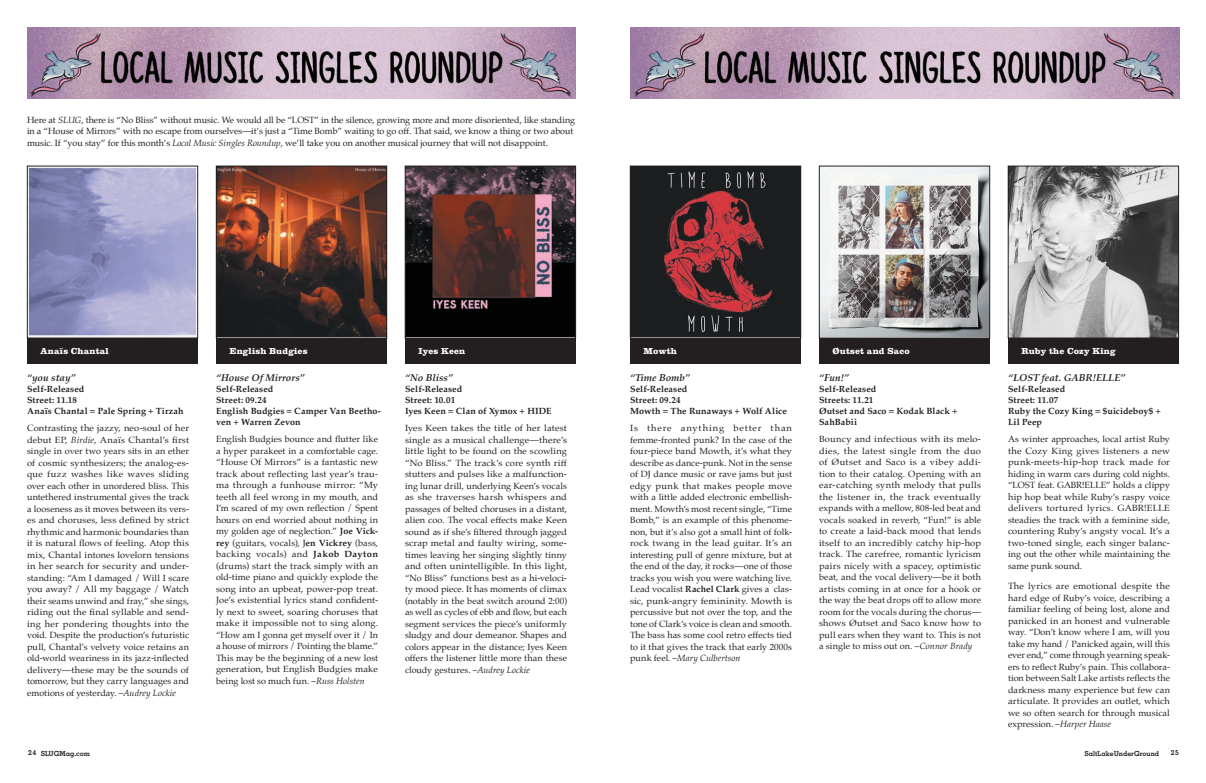
<style>
.page{position:relative;width:1206px;height:783px;background:#fff}
.page>*{position:absolute;margin:0;border:0;box-sizing:border-box;transform-origin:0 0}
.LMSR-Subhead{font:italic 700 10px "Palatino";color:#231f20}
.LMSR-Body{font:9px/11.5px "Palatino";letter-spacing:.01em;color:#231f20;text-align:justify;scale:1.04 1}
.LMSR-Body-2{font:9px/11.5px "Palatino";letter-spacing:.01em;color:#231f20;text-align:justify}
.LMSR-Other{font:700 9px/11px "Palatino";letter-spacing:.01em;color:#231f20}
.Body{font:9px/11.5px "Palatino";letter-spacing:-.005em;color:#231f20}
.LMSR-Title{font:900 8.6px "Clarendon BQ";letter-spacing:.04em;color:#fff}
.t1{font:700 7px "Geometric Slab 703 BT";color:#231f20}
.s1{font-style:italic}
.s2{font-weight:700}
</style>
<div class="page">
<img style="left:29px;top:168px;width:167px;height:168px">
<div style="left:27px;top:166px;width:171px;height:172px;border:1px solid #231f20"></div>
<img style="left:407px;top:168px;width:167px;height:168px">
<div style="left:405px;top:166px;width:171px;height:172px;border:1px solid #231f20"></div>
<img style="left:218px;top:168px;width:167px;height:168px">
<div style="left:216px;top:166px;width:171px;height:172px;border:1px solid #231f20"></div>
<div style="left:27px;top:338px;width:171px;height:26px;background:#231f20"></div>
<div style="left:405px;top:338px;width:171px;height:26px;background:#231f20"></div>
<div style="left:216px;top:338px;width:171px;height:26px;background:#231f20"></div>
<img style="left:27px;top:27px;width:549px;height:72px">
<img style="left:632px;top:168px;width:167px;height:168px">
<div style="left:630px;top:166px;width:171px;height:172px;border:1px solid #231f20"></div>
<img style="left:1010px;top:168px;width:167px;height:168px">
<div style="left:1008px;top:166px;width:171px;height:172px;border:1px solid #231f20"></div>
<img style="left:821px;top:168px;width:167px;height:168px">
<div style="left:819px;top:166px;width:171px;height:172px;border:1px solid #231f20"></div>
<div style="left:630px;top:338px;width:171px;height:26px;background:#231f20"></div>
<div style="left:1008px;top:338px;width:171px;height:26px;background:#231f20"></div>
<div style="left:819px;top:338px;width:171px;height:26px;background:#231f20"></div>
<img style="left:630px;top:27px;width:549px;height:72px">
<p class="Body" style="left:27px;top:114px;width:550px">Here at <span class="s1">SLUG</span>, there is “No Bliss” without music. We would all be “LOST” in the silence, growing more and more disoriented, like standing in a “House of Mirrors” with no escape from ourselves—it’s just a “Time Bomb” waiting to go off. That said, we know a thing or two about music. If “you stay” for this month’s <span class="s1">Local Music Singles Roundup</span>, we’ll take you on another musical journey that will not disappoint.</p>
<p class="LMSR-Title" style="left:41px;top:346px;width:70px">Anaïs Chantal</p>
<p class="LMSR-Title" style="left:230px;top:346px;width:79px">English Budgies</p>
<p class="LMSR-Title" style="left:418px;top:346px;width:48px">Iyes Keen</p>
<p class="LMSR-Subhead" style="left:27px;top:369px;width:50px">“you stay”</p>
<p class="LMSR-Other" style="left:27px;top:383px;width:59px">Self-Released</p>
<p class="LMSR-Other" style="left:27px;top:394px;width:51px">Street: 11.18</p>
<p class="LMSR-Other" style="left:27px;top:405px;width:158px">Anaïs Chantal = Pale Spring + Tirzah</p>
<p class="LMSR-Body" style="left:27px;top:422px;width:157px">Contrasting the jazzy, neo-soul of her debut EP, <span class="s1">Birdie</span>, Anaïs Chantal’s first single in over two years sits in an ether of cosmic synthesizers; the analog-es&shy;que fuzz washes like waves sliding over each other in unordered bliss. This untethered instrumental gives the track a looseness as it moves between its vers&shy;es and choruses, less defined by strict rhythmic and harmonic boundaries than it is natural flows of feeling. Atop this mix, Chantal intones lovelorn tensions in her search for security and under&shy;standing: “Am I damaged / Will I scare you away? / All my baggage / Watch their seams unwind and fray,” she sings, riding out the final syllable and send&shy;ing her pondering thoughts into the void. Despite the production’s futuristic pull, Chantal’s velvety voice retains an old-world weariness in its jazz-inflected delivery—these may be the sounds of tomorrow, but they carry languages and emotions of yesterday. –<span class="s1">Audrey Lockie</span></p>
<p class="LMSR-Subhead" style="left:216px;top:369px;width:90px">“House Of Mirrors”</p>
<p class="LMSR-Other" style="left:216px;top:383px;width:59px">Self-Released</p>
<p class="LMSR-Other" style="left:216px;top:394px;width:52px">Street: 09.24</p>
<p class="LMSR-Other" style="left:216px;top:405px;width:166px">English Budgies = Camper Van Beetho&shy;ven + Warren Zevon</p>
<p class="LMSR-Body-2" style="left:216px;top:433px;width:164px">English Budgies bounce and flutter like a hyper parakeet in a comfortable cage. “House Of Mirrors” is a fantastic new track about reflecting last year’s trau&shy;ma through a funhouse mirror: “My teeth all feel wrong in my mouth, and I’m scared of my own reflection / Spent hours on end worried about nothing in my golden age of neglection.” <span class="s2">Joe Vick&shy;rey</span> (guitars, vocals), J<span class="s2">en Vickrey</span> (bass, backing vocals) and <span class="s2">Jakob Dayton </span>(drums) start the track simply with an old-time piano and quickly explode the song into an upbeat, power-pop treat.<br>Joe’s existential lyrics stand confident&shy;ly next to sweet, soaring choruses that make it impossible not to sing along. “How am I gonna get myself over it / In a house of mirrors / Pointing the blame.” This may be the beginning of a new lost generation, but English Budgies make being lost so much fun. –<span class="s1">Russ Holsten</span></p>
<p class="LMSR-Subhead" style="left:405px;top:369px;width:50px">“No Bliss”</p>
<p class="LMSR-Other" style="left:405px;top:383px;width:59px">Self-Released</p>
<p class="LMSR-Other" style="left:405px;top:394px;width:52px">Street: 10.01</p>
<p class="LMSR-Other" style="left:405px;top:405px;width:148px">Iyes Keen = Clan of Xymox + HIDE</p>
<p class="LMSR-Body" style="left:405px;top:422px;width:157px">Iyes Keen takes the title of her latest single as a musical challenge—there’s little light to be found on the scowling “No Bliss.” The track’s core synth riff stutters and pulses like a malfunction&shy;ing lunar drill, underlying Keen’s vocals as she traverses harsh whispers and passages of belted choruses in a distant, alien coo. The vocal effects make Keen sound as if she’s filtered through jagged scrap metal and faulty wiring, some&shy;times leaving her singing slightly tinny and often unintelligible. In this light, “No Bliss” functions best as a hi-veloci&shy;ty mood piece. It has moments of climax (notably in the beat switch around 2:00) as well as cycles of ebb and flow, but each segment services the piece’s uniformly sludgy and dour demeanor. Shapes and colors appear in the distance; Iyes Keen offers the listener little more than these cloudy gestures. –<span class="s1">Audrey Lockie</span></p>
<p class="LMSR-Title" style="left:644px;top:346px;width:35px">Mowth</p>
<p class="LMSR-Title" style="left:833px;top:346px;width:78px">Øutset and Saco</p>
<p class="LMSR-Title" style="left:1022px;top:346px;width:96px">Ruby the Cozy King</p>
<p class="LMSR-Subhead" style="left:630px;top:369px;width:61px">“Time Bomb”</p>
<p class="LMSR-Other" style="left:630px;top:383px;width:59px">Self-Released</p>
<p class="LMSR-Other" style="left:630px;top:394px;width:52px">Street: 09.24</p>
<p class="LMSR-Other" style="left:630px;top:405px;width:158px">Mowth = The Runaways + Wolf Alice</p>
<p class="LMSR-Body" style="left:630px;top:422px;width:157px">Is there anything better than femme-fronted punk? In the case of the four-piece band Mowth, it’s what they describe as dance-punk. Not in the sense of DJ dance music or rave jams but just edgy punk that makes people move with a little added electronic embellish&shy;ment. Mowth’s most recent single, “Time Bomb,” is an example of this phenome&shy;non, but it’s also got a small hint of folk&shy;rock twang in the lead guitar. It’s an interesting pull of genre mixture, but at the end of the day, it rocks—one of those tracks you wish you were watching live.<br>Lead vocalist <span class="s2">Rachel Clark</span> gives a clas&shy;sic, punk-angry femininity. Mowth is percussive but not over the top, and the tone of Clark’s voice is clean and smooth.<br>The bass has some cool retro effects tied to it that gives the track that early 2000s punk feel. –<span class="s1">Mary Culbertson</span></p>
<p class="LMSR-Subhead" style="left:819px;top:369px;width:32px">“Fun!”</p>
<p class="LMSR-Other" style="left:819px;top:383px;width:59px">Self-Released</p>
<p class="LMSR-Other" style="left:819px;top:394px;width:56px">Streets: 11.21</p>
<p class="LMSR-Other" style="left:819px;top:405px;width:140px">Øutset and Saco = Kodak Black +</p>
<p class="LMSR-Other" style="left:819px;top:416px;width:40px">SahBabii</p>
<p class="LMSR-Body-2" style="left:819px;top:433px;width:164px">Bouncy and infectious with its melo&shy;dies, the latest single from the duo of Øutset and Saco is a vibey addi&shy;tion to their catalog. Opening with an ear-catching synth melody that pulls the listener in, the track eventually expands with a mellow, 808-led beat and vocals soaked in reverb, “Fun!” is able to create a laid-back mood that lends itself to an incredibly catchy hip-hop track. The carefree, romantic lyricism pairs nicely with a spacey, optimistic beat, and the vocal delivery—be it both artists coming in at once for a hook or the way the beat drops off to allow more room for the vocals during the chorus— shows Øutset and Saco know how to pull ears when they want to. This is not a single to miss out on. –<span class="s1">Connor Brady</span></p>
<p class="LMSR-Subhead" style="left:1008px;top:369px;width:119px">“LOST feat. GABR!ELLE”</p>
<p class="LMSR-Other" style="left:1008px;top:383px;width:59px">Self-Released</p>
<p class="LMSR-Other" style="left:1008px;top:394px;width:52px">Street: 11.07</p>
<p class="LMSR-Other" style="left:1008px;top:405px;width:155px">Ruby the Cozy King = $uicideboy$ +</p>
<p class="LMSR-Other" style="left:1008px;top:416px;width:36px">Lil Peep</p>
<p class="LMSR-Body-2" style="left:1008px;top:433px;width:164px">As winter approaches, local artist Ruby the Cozy King gives listeners a new punk-meets-hip-hop track made for hiding in warm cars during cold nights. “LOST feat. GABR!ELLE” holds a clippy hip hop beat while Ruby’s raspy voice delivers tortured lyrics. GABR!ELLE steadies the track with a feminine side, countering Ruby’s angsty vocal. It’s a two-toned single, each singer balanc&shy;ing out the other while maintaining the same punk sound.</p>
<p class="LMSR-Body" style="left:1008px;top:580px;width:157px">The lyrics are emotional despite the hard edge of Ruby’s voice, describing a familiar feeling of being lost, alone and panicked in an honest and vulnerable way. “Don’t know where I am, will you take my hand / Panicked again, will this ever end,” come through yearning speak&shy;ers to reflect Ruby’s pain. This collabora&shy;tion between Salt Lake artists reflects the darkness many experience but few can articulate. It provides an outlet, which we so often search for through musical expression. –<span class="s1">Harper Haase</span></p>
<p class="t1" style="left:28px;top:749px;width:63px">24 SLUGMag.com</p>
<p class="t1" style="left:1084px;top:749px;width:76px">SaltLakeUnderGround</p>
<p class="t1" style="left:1171px;top:749px;width:10px">25</p>
</div>
